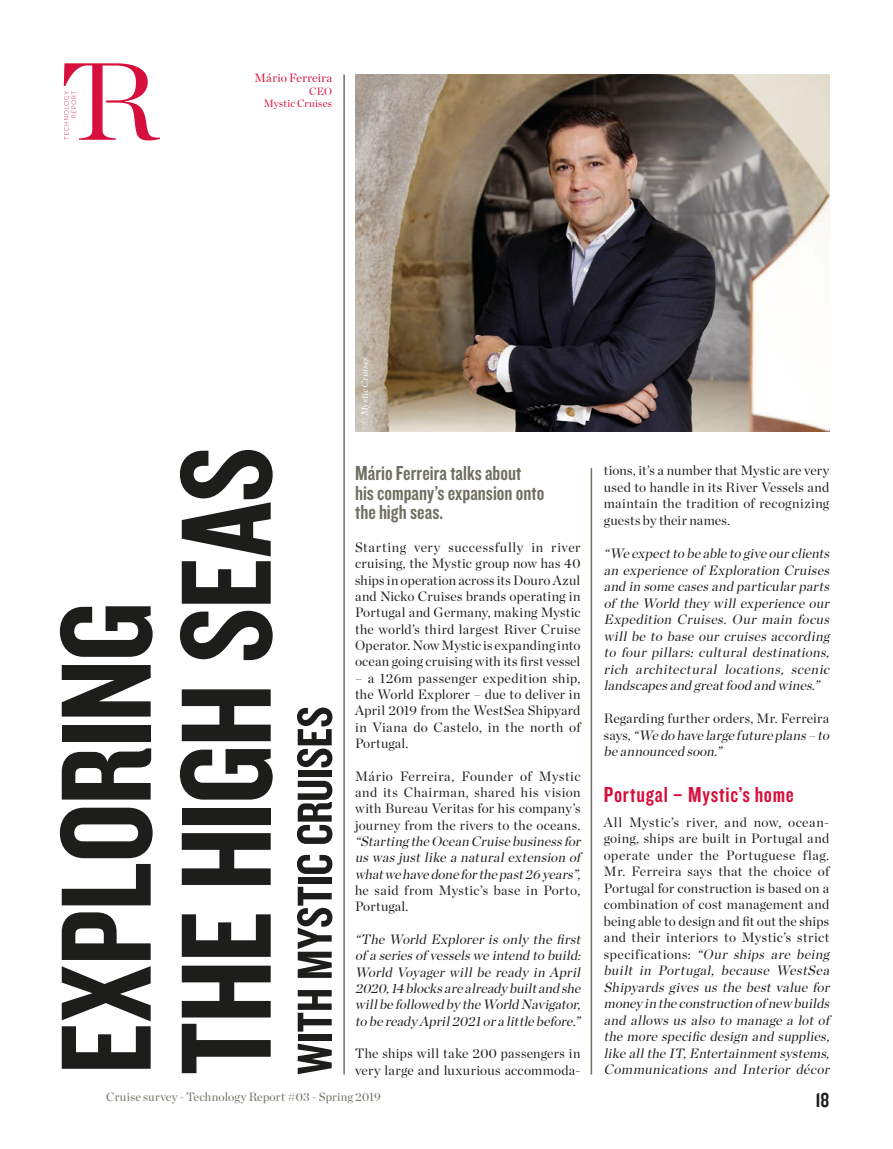
<style>
.page{position:relative;width:893px;height:1149px;background:#fff}
.page>*{position:absolute;margin:0;border:0;box-sizing:border-box;transform-origin:0 0}
.t1{font:133.5px/120px "Knockout HTF49 Liteweight";letter-spacing:-.015em;color:#1d1d1b}
.t2{font:51px "Knockout HTF49 Liteweight";color:#1d1d1b}
.t3{font:22.5px "Knockout HTF49 Liteweight";letter-spacing:.035em;color:#d60f3c}
.t4{font:21px/19.6px "Knockout HTF49 Liteweight";letter-spacing:.005em;color:#6f6e61}
.t5{font:21px "Knockout HTF49 Liteweight";color:#1d1d1b}
.t6{font:13.5px/16.5px "Chronicle Display";letter-spacing:.02em;color:#1d1d1b;text-align:justify}
.t7{font:italic 13.5px/16.5px "Chronicle Display";letter-spacing:-.01em;color:#1d1d1b}
.t8{font:12px "Chronicle Display";letter-spacing:.01em;color:#6f6e61}
.t9{font:12px "Chronicle Display";letter-spacing:.01em;color:#d60f3c}
.t10{font:10.5px/12.8px "Chronicle Display";letter-spacing:.02em;color:#d60f3c;text-align:right}
.t11{font:italic 9px "Chronicle Display";color:#fff}
.s1{font-style:normal}
.s2{font-style:italic}
</style>
<div class="page">
<img style="left:355px;top:74px;width:474px;height:358px">
<hr style="left:591px;top:468px;width:1px;height:606px;background:#6f6e61">
<hr style="left:343px;top:74px;width:2px;height:1000px;background:#6f6e61">
<svg style="left:64px;top:63px;width:96px;height:77px"></svg>
<p class="t9" style="left:255px;top:68px;width:79px">Mário Ferreira</p>
<p class="t10" style="left:264px;top:84px;width:70px">CEO<br>Mystic Cruises</p>
<h1 class="t1" style="left:50px;top:1074px;width:629px;rotate:-90deg">EXPLORING<br>THE HIGH SEAS</h1>
<h2 class="t2" style="left:289px;top:1074px;width:369px;rotate:-90deg">WITH MYSTIC CRUISES</h2>
<p class="t11" style="left:358px;top:425px;width:72px;rotate:-90deg">© MysticCruises</p>
<h3 class="t4" style="left:355px;top:463px;width:191px">Mário Ferreira talks about his company’s expansion onto the high seas.</h3>
<p class="t6" style="left:355px;top:538px;width:227px">Starting very successfully in river cruising, the Mystic group now has 40 ships in operation across its Douro Azul and Nicko Cruises brands operating in Portugal and Germany, making Mystic the world’s third largest River Cruise Operator. Now Mystic is expanding into ocean going cruising with its first vessel</p>
<p class="t6" style="left:355px;top:668px;width:227px">– a 126m passenger expedition ship, the World Explorer – due to deliver in April 2019 from the WestSea Shipyard in Viana do Castelo, in the north of Portugal.</p>
<p class="t6" style="left:355px;top:766px;width:227px">Mário Ferreira, Founder of Mystic and its Chairman, shared his vision with Bureau Veritas for his company’s journey from the rivers to the oceans.</p>
<p class="t7" style="left:355px;top:831px;width:230px">“Starting the Ocean Cruise businessfor uswasjustlike a naturalextension of whatwe have done forthe past26 years”<span class="s1">, he said from Mystic’s base in Porto,<br>Portugal.</span></p>
<p class="t7" style="left:355px;top:929px;width:230px;text-align:justify">“The World Explorer is only the first of a seriesof vesselswe intend to build:<br>World Voyager will be ready in April 2020,14 blocksare already builtand she willbe followed by the World Navigator, to be ready April2021ora little before.”</p>
<p class="t6" style="left:355px;top:1043px;width:227px">The ships will take 200 passengers in very large and luxurious accommoda-</p>
<p class="t6" style="left:604px;top:461px;width:227px">tions, it’s a number that Mystic are very used to handle in its River Vessels and maintain the tradition of recognizing guests by their names.</p>
<p class="t7" style="left:604px;top:544px;width:230px;text-align:justify">“We expectto be able to give ourclients an experience of Exploration Cruises and in some casesand particularparts of the World they will experience our Expedition Cruises. Our main focus will be to base our cruises according to four pillars: cultural destinations, rich architectural locations, scenic landscapesand greatfood and wines.”</p>
<p class="t7" style="left:604px;top:709px;width:230px"><span class="s1">Regarding further orders, Mr. Ferreira s a y s ,</span> “We do have large future plans– to be announced soon.”</p>
<h3 class="t3" style="left:604px;top:782px;width:191px">Portugal – Mystic’s home</h3>
<p class="t6" style="left:604px;top:812px;width:230px;text-align:left">All Mystic’s river, and now, ocean&shy;going, ships are built in Portugal and operate under the Portuguese flag.<br>Mr. Ferreira says that the choice of Portugal for construction is based on a combination of cost management and being able to design and fit out the ships and their interiors to Mystic’s strict specifications: <span class="s2">“Our ships are being built in Portugal, because WestSea Shipyards gives us the best value for money in the construction of new builds and allows us also to manage a lot of the more specific design and supplies, like allthe IT,Entertainmentsystems,</span></p>
<p class="t7" style="left:604px;top:1060px;width:230px">Communications and Interior décor</p>
<p class="t8" style="left:106px;top:1087px;width:276px">Cruise survey - Technology Report #03 - Spring 2019</p>
<h3 class="t5" style="left:815px;top:1088px;width:15px">18</h3>
</div>
